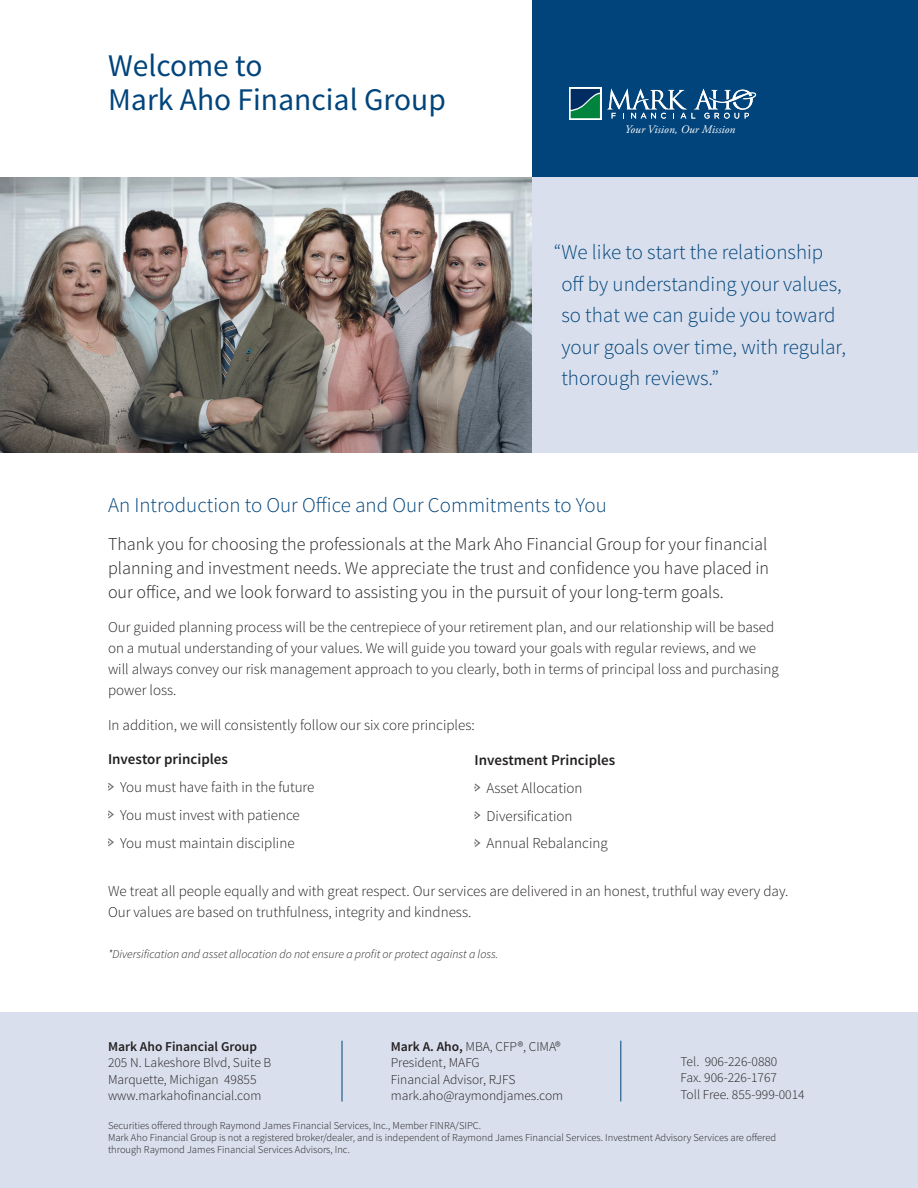
<style>
.page{position:relative;width:918px;height:1188px;background:#fff}
.page>*{position:absolute;margin:0;border:0;box-sizing:border-box;transform-origin:0 0}
.t1{font:31.5px/34.5px "Source Sans Pro";color:#00447b}
.t2{font:300 21px/31.5px "Source Sans Pro";color:#00447b}
.t3{font:300 18px/24px "Source Sans Pro";color:#231f20;text-align:justify}
.t4{font:300 15px/21px "Source Sans Pro";color:#231f20}
.t5{font:600 15px "Source Sans Pro";color:#231f20}
.t6{font:300 13.5px/16.5px "Source Sans Pro";color:#231f20}
.t7{font:italic 300 12px "Source Sans Pro";color:#231f20}
.t8{font:italic 11.55px "Adobe Garamond Pro";letter-spacing:.005em;color:#fff}
.t9{font:300 10.5px "Source Sans Pro";color:#231f20}
.s1{font-weight:600}
</style>
<div class="page">
<div style="left:532px;top:0;width:386px;height:179px;background:#00447b"></div>
<svg style="left:108px;top:783px;width:6px;height:8px"></svg>
<svg style="left:108px;top:810px;width:6px;height:9px"></svg>
<svg style="left:108px;top:838px;width:6px;height:9px"></svg>
<svg style="left:569px;top:87px;width:32px;height:33px"></svg>
<svg style="left:571px;top:89px;width:29px;height:29px"></svg>
<svg style="left:607px;top:88px;width:149px;height:31px"></svg>
<svg style="left:474px;top:783px;width:7px;height:9px"></svg>
<svg style="left:474px;top:811px;width:7px;height:9px"></svg>
<svg style="left:474px;top:839px;width:7px;height:8px"></svg>
<div style="left:531px;top:177px;width:387px;height:276px;background:#d9dfec"></div>
<img style="left:0;top:177px;width:531px;height:276px">
<div style="left:0;top:1012px;width:918px;height:176px;background:#d9dfec"></div>
<hr style="left:342px;top:1041px;width:1px;height:60px;background:#00447b">
<hr style="left:621px;top:1041px;width:1px;height:60px;background:#00447b">
<p class="t1" style="left:108px;top:49px;width:339px">Welcome to<br>Mark Aho Financial Group</p>
<p class="t8" style="left:625px;top:122px;width:112px">Your Vision, Our Mission</p>
<p class="t2" style="left:561px;top:237px;width:286px;text-indent:-8px">“We like to start the relationship off by understanding your values, so that we can guide you toward your goals over time, with regular, thorough reviews.”</p>
<p class="t2" style="left:108px;top:490px;width:500px">An Introduction to Our Office and Our Commitments to You</p>
<p class="t3" style="left:108px;top:532px;width:663px">Thank you for choosing the professionals at the Mark Aho Financial Group for your financial planning and investment needs. We appreciate the trust and confidence you have placed in our office, and we look forward to assisting you in the pursuit of your long-term goals.</p>
<p class="t4" style="left:108px;top:617px;width:672px">Our guided planning process will be the centrepiece of your retirement plan, and our relationship will be based on a mutual understanding of your values. We will guide you toward your goals with regular reviews, and we will always convey our risk management approach to you clearly, both in terms of principal loss and purchasing power loss.</p>
<p class="t4" style="left:108px;top:714px;width:368px">In addition, we will consistently follow our six core principles:</p>
<p class="t5" style="left:108px;top:750px;width:122px">Investor principles</p>
<p class="t4" style="left:120px;top:777px;width:196px">You must have faith in the future</p>
<p class="t4" style="left:120px;top:804px;width:181px">You must invest with patience</p>
<p class="t4" style="left:120px;top:832px;width:176px">You must maintain discipline</p>
<p class="t4" style="left:108px;top:880px;width:682px">We treat all people equally and with great respect. Our services are delivered in an honest, truthful way every day.<br>Our values are based on truthfulness, integrity and kindness.</p>
<p class="t7" style="left:108px;top:947px;width:392px">*Diversification and asset allocation do not ensure a profit or protect against a loss.</p>
<p class="t5" style="left:474px;top:751px;width:142px">Investment Principles</p>
<p class="t4" style="left:487px;top:777px;width:97px">Asset Allocation</p>
<p class="t4" style="left:487px;top:805px;width:87px">Diversification</p>
<p class="t4" style="left:487px;top:833px;width:123px">Annual Rebalancing</p>
<p class="t6" style="left:108px;top:1038px;width:165px"><span class="s1">Mark Aho Financial Group<br></span>205 N. Lakeshore Blvd, Suite B</p>
<p class="t6" style="left:108px;top:1071px;width:150px">Marquette, Michigan 49855</p>
<p class="t6" style="left:108px;top:1088px;width:155px">www.markahofinancial.com</p>
<p class="t6" style="left:391px;top:1038px;width:171px"><span class="s1">Mark A. Aho,</span> MBA, CFP®, CIMA®</p>
<p class="t6" style="left:391px;top:1055px;width:91px">President, MAFG</p>
<p class="t6" style="left:391px;top:1071px;width:174px">Financial Advisor, RJFS mark.aho@raymondjames.com</p>
<p class="t6" style="left:680px;top:1053px;width:99px">Tel. 906-226-0880</p>
<p class="t6" style="left:680px;top:1069px;width:98px">Fax. 906-226-1767</p>
<p class="t6" style="left:680px;top:1086px;width:126px">Toll Free. 855-999-0014</p>
<p class="t9" style="left:108px;top:1119px;width:375px">Securities offered through Raymond James Financial Services, Inc., Member FINRA/SIPC.</p>
<p class="t9" style="left:108px;top:1131px;width:670px">Mark Aho Financial Group is not a registered broker/dealer, and is independent of Raymond James Financial Services. Investment Advisory Services are offered</p>
<p class="t9" style="left:108px;top:1143px;width:243px">through Raymond James Financial Services Advisors, Inc.</p>
</div>
